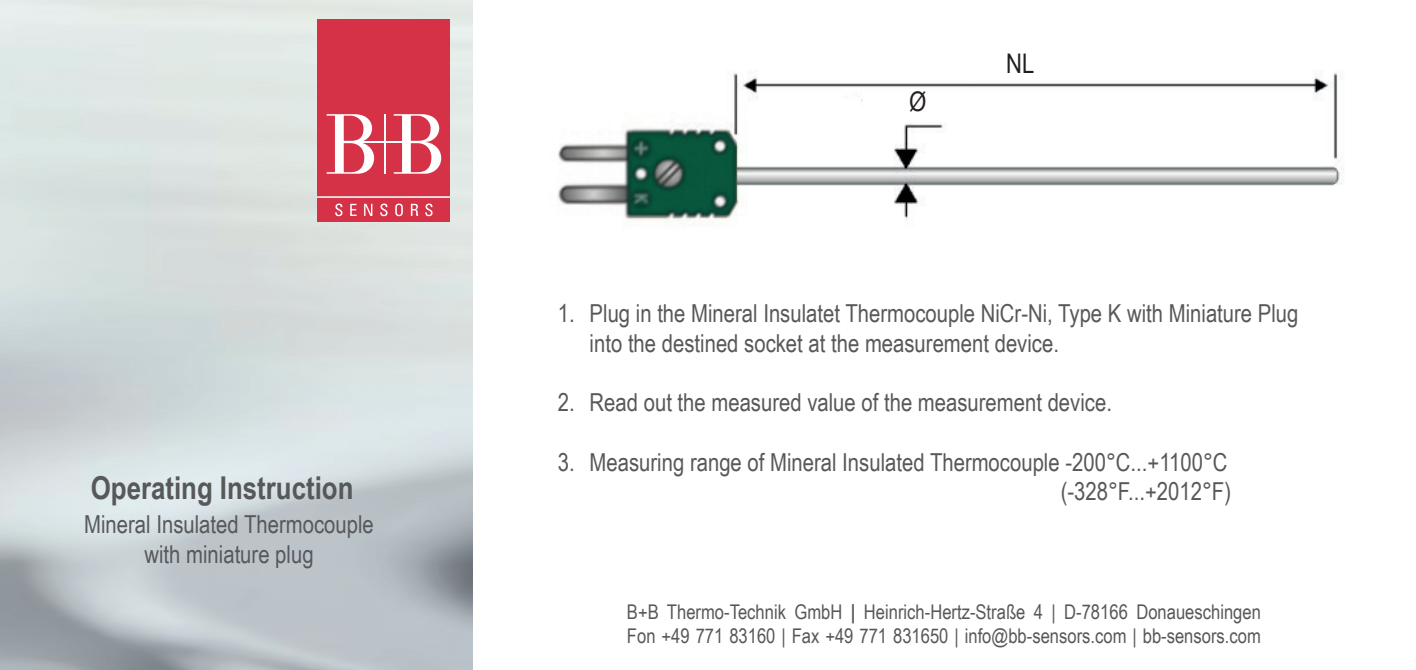
<style>
.page{position:relative;width:1416px;height:670px;background:#fff}
.page>*{position:absolute;margin:0;border:0;box-sizing:border-box;transform-origin:0 0}
.t1{font:700 31.5px "Arial Narrow";color:#57585a}
.t2{font:27px "Arial Narrow";color:#231f20}
.t3{font:24.75px/29.7px "Arial Narrow";color:#57585a;text-align:center}
.t4{font:20.25px/24.3px "Arial Narrow";color:#57585a}
.s1{font-weight:700}
</style>
<div class="page">
<img style="left:0;top:0;width:472px;height:670px">
<svg style="left:318px;top:19px;width:132px;height:177px;background:#da475a"></svg>
<div style="left:318px;top:198px;width:132px;height:23px;background:#d63247"></div>
<svg style="left:335px;top:203px;width:98px;height:13px"></svg>
<img style="left:557px;top:72px;width:787px;height:150px">
<div style="left:1006px;top:53px;width:80px;height:24px;background:#fff"></div>
<div style="left:909px;top:92px;width:61px;height:27px;background:#fff"></div>
<p class="t1" style="left:91px;top:463px;width:264px">Operating Instruction</p>
<p class="t3" style="left:84px;top:509px;width:291px">Mineral Insulated Thermocouple with miniature plug</p>
<p class="t2" style="left:909px;top:82px;width:19px">Ø</p>
<p class="t2" style="left:1006px;top:44px;width:30px">NL</p>
<p class="t3" style="left:590px;top:298px;width:710px;text-align:left;text-indent:-32px">1. Plug in the Mineral Insulatet Thermocouple NiCr-Ni, Type K with Miniature Plug into the destined socket at the measurement device.</p>
<p class="t3" style="left:558px;top:387px;width:556px">2. Read out the measured value of the measurement device.</p>
<p class="t3" style="left:558px;top:446px;width:675px;text-align:right">3. Measuring range of Mineral Insulated Thermocouple -200°C...+1100°C (-328°F...+2012°F)</p>
<p class="t4" style="left:627px;top:598px;width:635px">B+B Thermo-Technik GmbH <span class="s1">|</span> Heinrich-Hertz-Straße 4 | D-78166 Donaueschingen<br>Fon +49 771 83160 | Fax +49 771 831650 | info@bb-sensors.com | bb-sensors.com</p>
</div>
